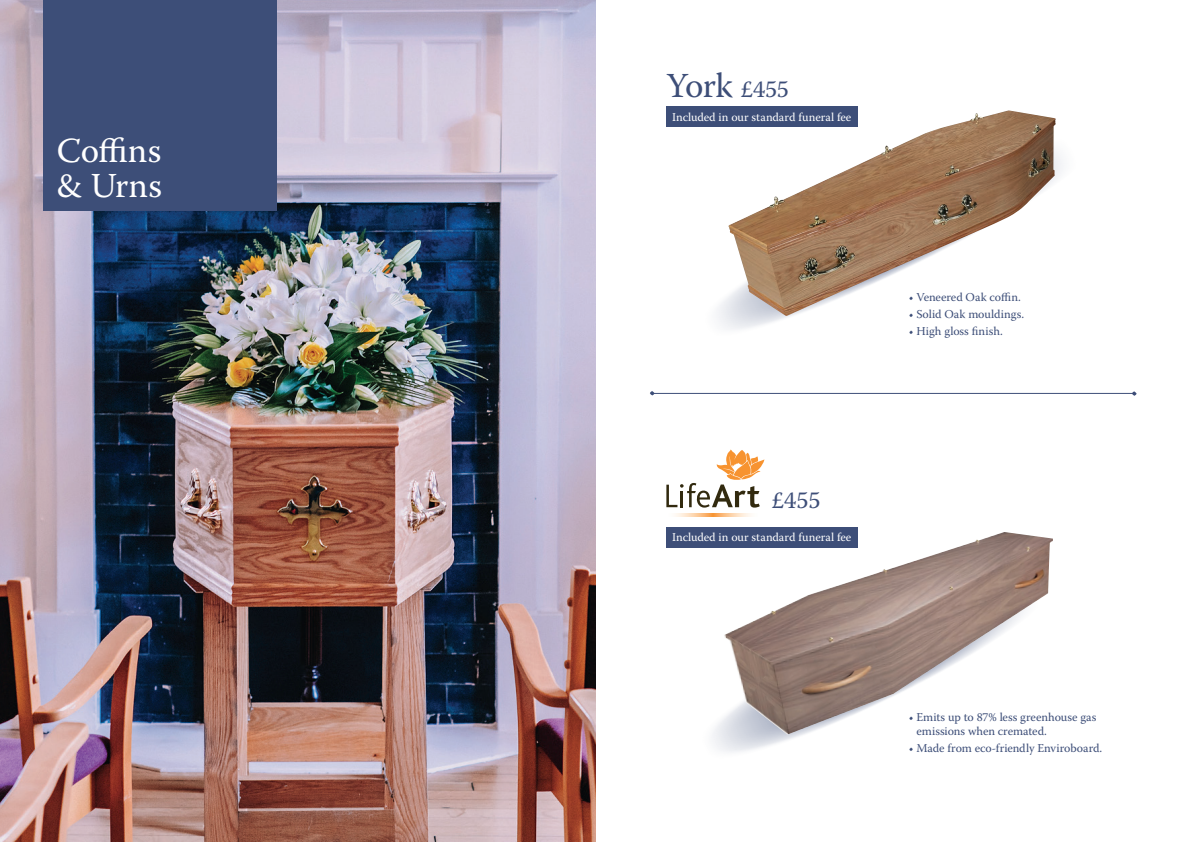
<style>
.page{position:relative;width:1191px;height:842px;background:#fff}
.page>*{position:absolute;margin:0;border:0;box-sizing:border-box;transform-origin:0 0}
.t1{font:35px/35px "Warnock Pro";color:#fff}
.t2{font:35px "Warnock Pro";color:#3d4e78}
.t3{font:24px "Warnock Pro";color:#3d4e78}
.t4{font:12px/14.4px "Warnock Pro";letter-spacing:-.005em;color:#3d4e78}
.t5{font:12px "Warnock Pro";color:#fff}
.s1{font-size:24px}
</style>
<div class="page">
<img style="left:0;top:0;width:595px;height:842px">
<div style="left:43px;top:0;width:233px;height:211px;background:#3d4e78"></div>
<div style="left:666px;top:107px;width:191px;height:20px;background:#3d4e78"></div>
<div style="left:666px;top:527px;width:191px;height:20px;background:#3d4e78"></div>
<svg style="left:717px;top:119px;width:346px;height:210px"></svg>
<svg style="left:712px;top:718px;width:92px;height:34px"></svg>
<img style="left:728px;top:110px;width:327px;height:206px">
<svg style="left:666px;top:449px;width:99px;height:59px"></svg>
<hr style="left:680px;top:491px;width:3px;height:16px;background:#322a0f">
<img style="left:675px;top:514px;width:76px;height:2px">
<hr style="left:652px;top:393px;width:482px;height:1px;background:#3d4e78">
<svg style="left:650px;top:391px;width:4px;height:4px"></svg>
<svg style="left:1132px;top:391px;width:4px;height:5px"></svg>
<img style="left:724px;top:532px;width:329px;height:202px">
<p class="t1" style="left:57px;top:132px;width:107px">Coffins &amp; Urns</p>
<p class="t2" style="left:666px;top:64px;width:124px">York <span class="s1">£455</span></p>
<p class="t5" style="left:672px;top:110px;width:181px">Included in our standard funeral fee</p>
<p class="t4" style="left:909px;top:289px;width:113px">• Veneered Oak coffin.</p>
<p class="t4" style="left:909px;top:307px;width:117px">• Solid Oak mouldings.</p>
<p class="t4" style="left:909px;top:324px;width:95px">• High gloss finish.</p>
<p class="t3" style="left:772px;top:485px;width:50px">£455</p>
<p class="t5" style="left:672px;top:530px;width:181px">Included in our standard funeral fee</p>
<p class="t4" style="left:916px;top:709px;width:181px;text-indent:-8px">• Emits up to 87% less greenhouse gas emissions when cremated.</p>
<p class="t4" style="left:909px;top:741px;width:195px">• Made from eco-friendly Enviroboard.</p>
</div>
